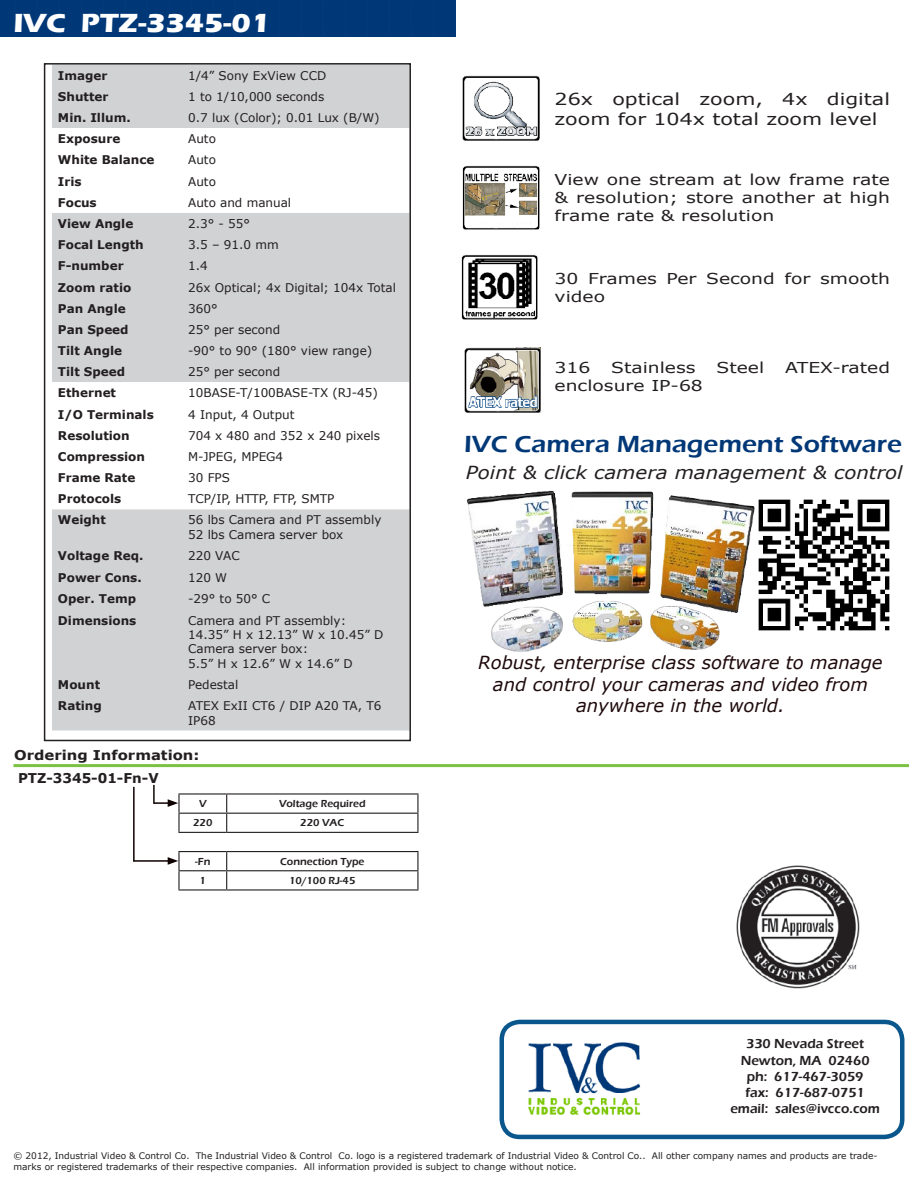
<style>
.page{position:relative;width:918px;height:1188px;background:#fff}
.page>*{position:absolute;margin:0;border:0;box-sizing:border-box;transform-origin:0 0}
.t1{font:700 27px "Eras ITC";color:#fff;scale:1.1 1}
.t2{font:600 24px "Eras ITC";color:#003777;scale:1.1 1}
.t3{font:italic 18px/21.6px "Verdana";color:#1e090b;text-align:center}
.t4{font:italic 18px "Verdana";color:#231f20;scale:1.1 1}
.t5{font:16.5px/19.8px "Verdana";color:#231f20;scale:1.25 1}
.t6{font:15px/18px "Verdana";color:#231f20;text-align:justify;scale:1.25 1}
.t7{font:600 13.5px "Eras ITC";color:#231f20}
.t8{font:700 13.5px "Verdana";color:#231f20;scale:1.1 1}
.t9{font:700 13.5px "Verdana";color:#231f20}
.t10{font:12px/14.4px "Verdana";color:#231f20}
.t11{font:700 12px "Verdana";color:#231f20}
.t12{font:600 10.5px "Eras ITC";color:#231f20}
.t13{font:9px/10.8px "Verdana";color:#231f20}
</style>
<div class="page">
<img style="left:527px;top:1042px;width:114px;height:73px">
<img style="left:758px;top:499px;width:132px;height:132px">
<img style="left:466px;top:490px;width:289px;height:162px">
<hr style="left:14px;top:764px;width:895px;height:3px;background:#7bc142">
<div style="left:500px;top:1020px;width:404px;height:119px;border:4px solid #0a578d;border-radius:18px"></div>
<img style="left:461px;top:255px;width:77px;height:65px">
<hr style="left:178px;top:793px;width:49px;height:2px;background:#231f20">
<hr style="left:227px;top:793px;width:192px;height:2px;background:#231f20">
<hr style="left:178px;top:813px;width:49px;height:1px;background:#231f20">
<hr style="left:227px;top:813px;width:192px;height:1px;background:#231f20">
<svg style="left:226px;top:795px;width:1px;height:37px"></svg>
<svg style="left:417px;top:795px;width:1px;height:37px"></svg>
<hr style="left:178px;top:851px;width:49px;height:1px;background:#231f20">
<hr style="left:227px;top:851px;width:192px;height:1px;background:#231f20">
<hr style="left:178px;top:870px;width:49px;height:1px;background:#231f20">
<hr style="left:227px;top:870px;width:192px;height:1px;background:#231f20">
<svg style="left:226px;top:852px;width:1px;height:37px"></svg>
<svg style="left:417px;top:852px;width:1px;height:37px"></svg>
<hr style="left:178px;top:889px;width:49px;height:2px;background:#231f20">
<hr style="left:227px;top:889px;width:192px;height:2px;background:#231f20">
<hr style="left:178px;top:832px;width:49px;height:1px;background:#231f20">
<hr style="left:227px;top:832px;width:192px;height:1px;background:#231f20">
<svg style="left:153px;top:785px;width:27px;height:47px"></svg>
<hr style="left:133px;top:787px;width:2px;height:74px;background:#0e0000">
<hr style="left:133px;top:860px;width:37px;height:2px;background:#0e0000">
<svg style="left:168px;top:852px;width:12px;height:37px"></svg>
<div style="left:52px;top:66px;width:356px;height:665px;background:#d1d2d4"></div>
<svg style="left:52px;top:128px;width:356px;height:85px"></svg>
<svg style="left:52px;top:382px;width:356px;height:127px"></svg>
<div style="left:44px;top:63px;width:367px;height:678px;border:2px solid #231f20"></div>
<img style="left:736px;top:865px;width:123px;height:123px">
<img style="left:464px;top:348px;width:77px;height:65px">
<img style="left:463px;top:75px;width:76px;height:65px">
<img style="left:463px;top:166px;width:76px;height:64px">
<div style="left:0;top:0;width:455px;height:37px;background:#003777"></div>
<p class="t1" style="left:14px;top:8px;width:235px">IVC PTZ-3345-01</p>
<p class="t11" style="left:58px;top:67px;width:51px">Imager</p>
<p class="t10" style="left:188px;top:68px;width:140px">1/4” Sony ExView CCD</p>
<p class="t11" style="left:58px;top:88px;width:52px">Shutter</p>
<p class="t10" style="left:188px;top:89px;width:138px">1 to 1/10,000 seconds</p>
<p class="t11" style="left:58px;top:109px;width:74px">Min. Illum.</p>
<p class="t10" style="left:188px;top:110px;width:193px">0.7 lux (Color); 0.01 Lux (B/W)</p>
<p class="t11" style="left:58px;top:130px;width:64px">Exposure</p>
<p class="t10" style="left:188px;top:132px;width:29px">Auto</p>
<p class="t11" style="left:58px;top:152px;width:98px">White Balance</p>
<p class="t10" style="left:188px;top:153px;width:29px">Auto</p>
<p class="t11" style="left:58px;top:173px;width:25px">Iris</p>
<p class="t10" style="left:188px;top:174px;width:29px">Auto</p>
<p class="t11" style="left:58px;top:194px;width:40px">Focus</p>
<p class="t10" style="left:188px;top:195px;width:105px">Auto and manual</p>
<p class="t11" style="left:58px;top:215px;width:77px">View Angle</p>
<p class="t10" style="left:188px;top:216px;width:63px">2.3° - 55°</p>
<p class="t11" style="left:58px;top:236px;width:87px">Focal Length</p>
<p class="t10" style="left:188px;top:237px;width:92px">3.5 – 91.0 mm</p>
<p class="t11" style="left:58px;top:257px;width:67px">F-number</p>
<p class="t10" style="left:188px;top:259px;width:21px">1.4</p>
<p class="t11" style="left:58px;top:279px;width:75px">Zoom ratio</p>
<p class="t10" style="left:188px;top:280px;width:209px">26x Optical; 4x Digital; 104x Total</p>
<p class="t11" style="left:58px;top:300px;width:69px">Pan Angle</p>
<p class="t10" style="left:188px;top:301px;width:31px">360°</p>
<p class="t11" style="left:58px;top:321px;width:72px">Pan Speed</p>
<p class="t10" style="left:188px;top:322px;width:93px">25° per second</p>
<p class="t11" style="left:58px;top:342px;width:66px">Tilt Angle</p>
<p class="t10" style="left:188px;top:343px;width:186px">-90° to 90° (180° view range)</p>
<p class="t11" style="left:58px;top:363px;width:69px">Tilt Speed</p>
<p class="t10" style="left:188px;top:365px;width:93px">25° per second</p>
<p class="t11" style="left:58px;top:385px;width:60px">Ethernet</p>
<p class="t10" style="left:188px;top:386px;width:191px">10BASE-T/100BASE-TX (RJ-45)</p>
<p class="t11" style="left:58px;top:406px;width:97px">I/O Terminals</p>
<p class="t10" style="left:188px;top:407px;width:108px">4 Input, 4 Output</p>
<p class="t11" style="left:58px;top:427px;width:73px">Resolution</p>
<p class="t10" style="left:188px;top:428px;width:193px">704 x 480 and 352 x 240 pixels</p>
<p class="t11" style="left:58px;top:448px;width:89px">Compression</p>
<p class="t10" style="left:188px;top:449px;width:97px">M-JPEG, MPEG4</p>
<p class="t11" style="left:58px;top:469px;width:79px">Frame Rate</p>
<p class="t10" style="left:188px;top:470px;width:43px">30 FPS</p>
<p class="t11" style="left:58px;top:490px;width:65px">Protocols</p>
<p class="t10" style="left:188px;top:492px;width:148px">TCP/IP, HTTP, FTP, SMTP</p>
<p class="t11" style="left:58px;top:512px;width:50px">Weight</p>
<p class="t10" style="left:188px;top:513px;width:195px">56 lbs Camera and PT assembly</p>
<p class="t10" style="left:188px;top:527px;width:157px">52 lbs Camera server box</p>
<p class="t11" style="left:58px;top:547px;width:87px">Voltage Req.</p>
<p class="t10" style="left:188px;top:548px;width:53px">220 VAC</p>
<p class="t11" style="left:58px;top:569px;width:85px">Power Cons.</p>
<p class="t10" style="left:188px;top:571px;width:40px">120 W</p>
<p class="t11" style="left:58px;top:591px;width:80px">Oper. Temp</p>
<p class="t10" style="left:188px;top:592px;width:84px">-29° to 50° C</p>
<p class="t11" style="left:58px;top:612px;width:80px">Dimensions</p>
<p class="t10" style="left:188px;top:613px;width:159px">Camera and PT assembly:</p>
<p class="t10" style="left:188px;top:627px;width:197px">14.35” H x 12.13” W x 10.45” D</p>
<p class="t10" style="left:188px;top:642px;width:121px">Camera server box:</p>
<p class="t10" style="left:188px;top:656px;width:166px">5.5” H x 12.6” W x 14.6” D</p>
<p class="t11" style="left:58px;top:676px;width:44px">Mount</p>
<p class="t10" style="left:188px;top:677px;width:52px">Pedestal</p>
<p class="t11" style="left:58px;top:697px;width:45px">Rating</p>
<p class="t10" style="left:188px;top:698px;width:195px">ATEX ExII CT6 / DIP A20 TA, T6<br>IP68</p>
<p class="t8" style="left:14px;top:746px;width:170px">Ordering Information:</p>
<p class="t9" style="left:18px;top:768px;width:142px">PTZ-3345-01-Fn-V</p>
<p class="t12" style="left:199px;top:798px;width:9px">V</p>
<p class="t12" style="left:279px;top:798px;width:88px">Voltage Required</p>
<p class="t12" style="left:193px;top:817px;width:21px">220</p>
<p class="t12" style="left:300px;top:817px;width:46px">220 VAC</p>
<p class="t12" style="left:195px;top:855px;width:17px">-Fn</p>
<p class="t12" style="left:280px;top:855px;width:86px">Connection Type</p>
<p class="t12" style="left:200px;top:875px;width:8px">1</p>
<p class="t12" style="left:289px;top:875px;width:68px">10/100 RJ-45</p>
<p class="t5" style="left:555px;top:89px;width:270px">26x optical zoom, 4x digital zoom for 104x total zoom level</p>
<p class="t6" style="left:555px;top:171px;width:270px">View one stream at low frame rate &amp; resolution; store another at high frame rate &amp; resolution</p>
<p class="t6" style="left:555px;top:269px;width:270px">30 Frames Per Second for smooth video</p>
<p class="t6" style="left:555px;top:358px;width:30px">316</p>
<p class="t6" style="left:611px;top:358px;width:69px">Stainless</p>
<p class="t6" style="left:717px;top:358px;width:40px">Steel</p>
<p class="t6" style="left:785px;top:358px;width:85px">ATEX-rated</p>
<p class="t6" style="left:555px;top:376px;width:120px">enclosure IP-68</p>
<p class="t2" style="left:464px;top:431px;width:399px">IVC Camera Management Software</p>
<p class="t4" style="left:466px;top:460px;width:398px">Point &amp; click camera management &amp; control</p>
<p class="t3" style="left:478px;top:652px;width:406px">Robust, enterprise class software to manage and control your cameras and video from anywhere in the world.</p>
<p class="t7" style="left:746px;top:1036px;width:120px">330 Nevada Street</p>
<p class="t7" style="left:741px;top:1053px;width:130px">Newton, MA 02460</p>
<p class="t7" style="left:747px;top:1069px;width:118px">ph: 617-467-3059</p>
<p class="t7" style="left:746px;top:1085px;width:121px">fax: 617-687-0751</p>
<p class="t7" style="left:730px;top:1101px;width:151px">email: sales@ivcco.com</p>
<p class="t13" style="left:14px;top:1150px;width:865px">© 2012, Industrial Video &amp; Control Co. The Industrial Video &amp; Control Co. logo is a registered trademark of Industrial Video &amp; Control Co.. All other company names and products are trade&shy;marks or registered trademarks of their respective companies. All information provided is subject to change without notice.</p>
</div>
